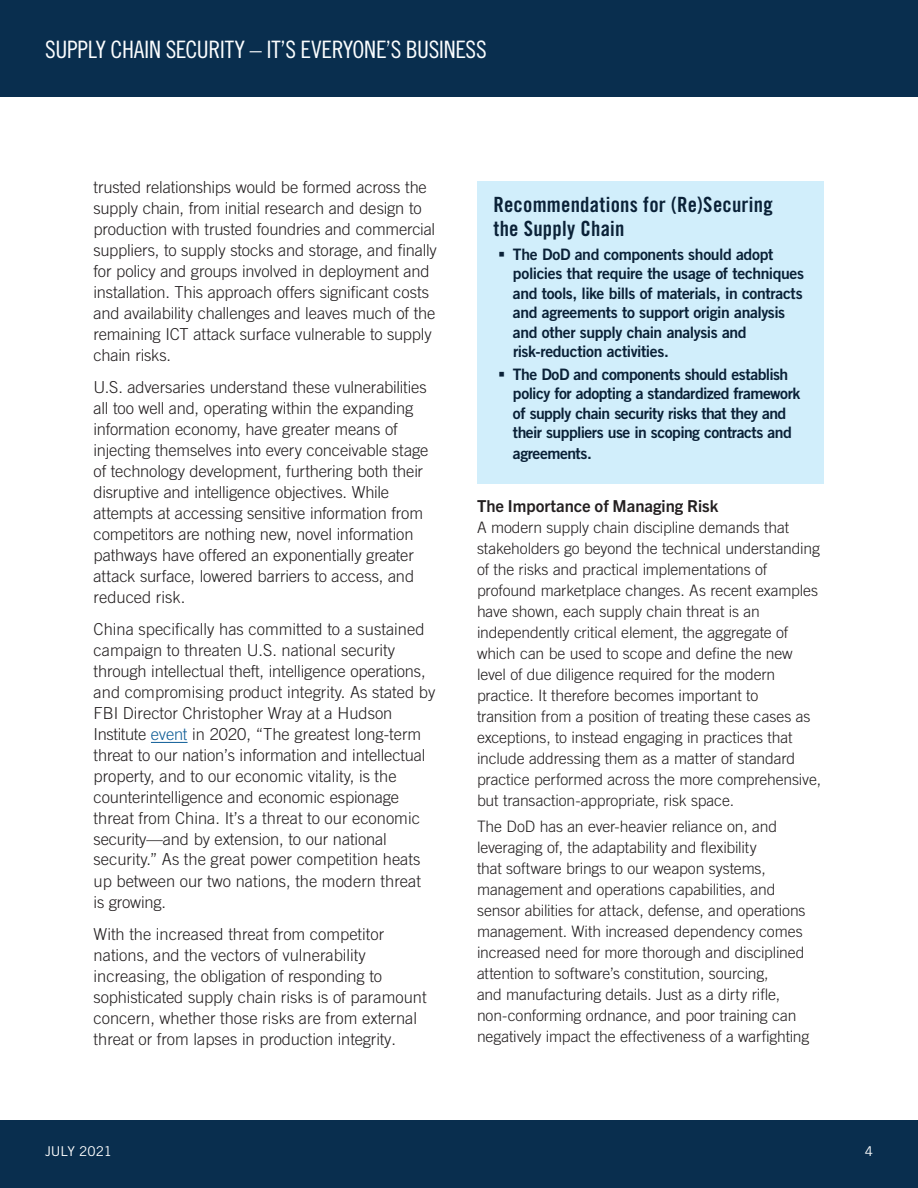
<style>
.page{position:relative;width:918px;height:1188px;background:#fff}
.page>*{position:absolute;margin:0;border:0;box-sizing:border-box;transform-origin:0 0}
.t1{font:24px "Trade Gothic LT Pro Cn 18";letter-spacing:-.015em;color:#fbfdfe}
.t2{font:21px/24px "Trade Gothic LT Pro Bd Cn 20";letter-spacing:.01em;color:#0a2137}
.t3{font:300 16.5px/21px "Trade Gothic LT Pro";letter-spacing:-.01em;color:#231f20}
.t4{font:700 16.5px "Trade Gothic Next LT Pro";color:#231f20}
.t5{font:300 15.75px/21px "Trade Gothic LT Pro";letter-spacing:-.01em;color:#231f20}
.t6{font:15.75px/19.5px "Trade Gothic LT Pro Bd 2";letter-spacing:-.03em;color:#0a2137}
.t7{font:13.5px "Trade Gothic LT Pro";letter-spacing:-.005em;color:#fff}
.s1{color:#0d5c96}
</style>
<div class="page">
<div style="left:0;top:1120px;width:918px;height:68px;background:#092e4e"></div>
<div style="left:0;top:0;width:918px;height:97px;background:#092e4e"></div>
<div style="left:477px;top:181px;width:347px;height:302px;background:#d1eefb"></div>
<hr style="left:151px;top:742px;width:37px;height:1px;background:#0d5c96">
<h1 class="t1" style="left:45px;top:35px;width:443px">SUPPLY CHAIN SECURITY – IT’S EVERYONE’S BUSINESS</h1>
<p class="t3" style="left:94px;top:177px;width:345px">trusted relationships would be formed across the supply chain, from initial research and design to production with trusted foundries and commercial suppliers, to supply stocks and storage, and finally for policy and groups involved in deployment and installation. This approach offers significant costs and availability challenges and leaves much of the remaining ICT attack surface vulnerable to supply chain risks.</p>
<p class="t3" style="left:94px;top:376px;width:336px">U.S. adversaries understand these vulnerabilities all too well and, operating within the expanding information economy, have greater means of injecting themselves into every conceivable stage of technology development, furthering both their disruptive and intelligence objectives. While attempts at accessing sensitive information from competitors are nothing new, novel information pathways have offered an exponentially greater attack surface, lowered barriers to access, and reduced risk.</p>
<p class="t3" style="left:94px;top:618px;width:343px">China specifically has committed to a sustained campaign to threaten U.S. national security through intellectual theft, intelligence operations, and compromising product integrity. As stated by FBI Director Christopher Wray at a Hudson Institute <span class="s1">event</span> in 2020, “The greatest long-term threat to our nation’s information and intellectual property, and to our economic vitality, is the counterintelligence and economic espionage threat from China. It’s a threat to our economic security—and by extension, to our national security.” As the great power competition heats</p>
<p class="t3" style="left:94px;top:870px;width:329px">up between our two nations, the modern threat is growing.</p>
<p class="t3" style="left:94px;top:923px;width:335px">With the increased threat from competitor nations, and the vectors of vulnerability increasing, the obligation of responding to sophisticated supply chain risks is of paramount concern, whether those risks are from external threat or from lapses in production integrity.</p>
<p class="t2" style="left:494px;top:192px;width:281px">Recommendations for (Re)Securing the Supply Chain</p>
<p class="t6" style="left:513px;top:244px;width:293px">The DoD and components should adopt policies that require the usage of techniques and tools, like bills of materials, in contracts and agreements to support origin analysis and other supply chain analysis and risk-reduction activities.</p>
<p class="t6" style="left:513px;top:364px;width:289px">The DoD and components should establish policy for adopting a standardized framework of supply chain security risks that they and their suppliers use in scoping contracts and</p>
<p class="t6" style="left:513px;top:444px;width:80px">agreements.</p>
<p class="t4" style="left:477px;top:494px;width:243px">The Importance of Managing Risk</p>
<p class="t5" style="left:477px;top:517px;width:346px">A modern supply chain discipline demands that stakeholders go beyond the technical understanding of the risks and practical implementations of profound marketplace changes. As recent examples have shown, each supply chain threat is an independently critical element, the aggregate of which can be used to scope and define the new level of due diligence required for the modern practice. It therefore becomes important to transition from a position of treating these cases as exceptions, to instead engaging in practices that include addressing them as a matter of standard practice performed across the more comprehensive, but transaction-appropriate, risk space.</p>
<p class="t5" style="left:477px;top:816px;width:334px">The DoD has an ever-heavier reliance on, and leveraging of, the adaptability and flexibility<br>that software brings to our weapon systems, management and operations capabilities, and sensor abilities for attack, defense, and operations management. With increased dependency comes increased need for more thorough and disciplined attention to software’s constitution, sourcing,<br>and manufacturing details. Just as a dirty rifle, non-conforming ordnance, and poor training can negatively impact the effectiveness of a warfighting</p>
<p class="t7" style="left:45px;top:1143px;width:68px">JULY 2021</p>
<p class="t7" style="left:865px;top:1143px;width:10px">4</p>
</div>
